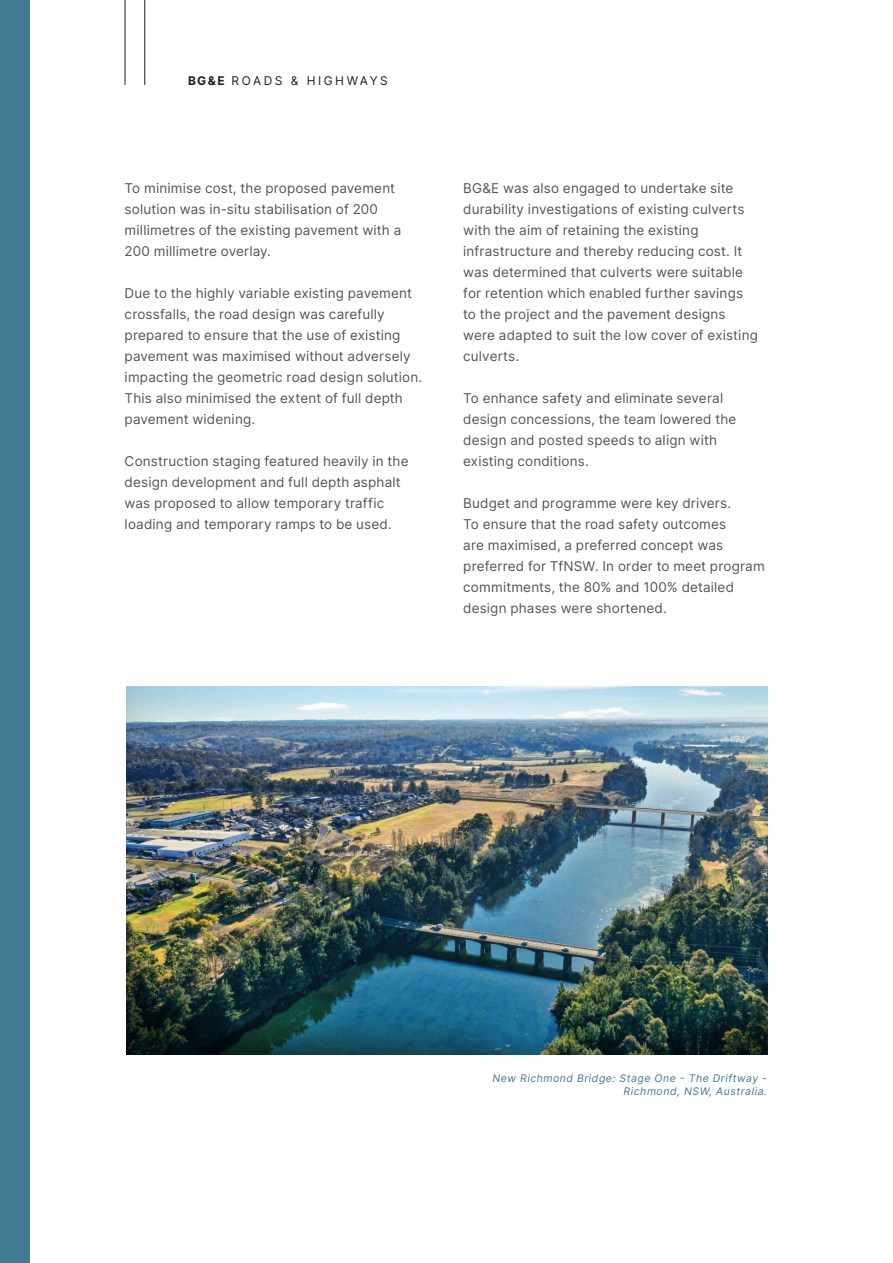
<style>
.page{position:relative;width:893px;height:1263px;background:#fff}
.page>*{position:absolute;margin:0;border:0;box-sizing:border-box;transform-origin:0 0}
.Body_Text_BG_E{font:13.5px/21px "Inter";letter-spacing:.01em;color:#52555a}
.t1{font:12px "Inter";letter-spacing:.21em;color:#231f20}
.t2{font:10.5px "Inter";letter-spacing:.05em;color:#3f7a96}
</style>
<div class="page">
<img style="left:126px;top:686px;width:641px;height:368px">
<hr style="left:125px;top:0;width:1px;height:85px;background:#231f20">
<div style="left:0;top:0;width:30px;height:1263px;background:#427a94"></div>
<hr style="left:144px;top:0;width:1px;height:85px;background:#231f20">
<p class="t1" style="left:188px;top:72px;width:201px">BG&amp;E ROADS &amp; HIGHWAYS</p>
<p class="Body_Text_BG_E" style="left:125px;top:177px;width:278px">To minimise cost, the proposed pavement solution was in-situ stabilisation of 200 millimetres of the existing pavement with a 200 millimetre overlay.</p>
<p class="Body_Text_BG_E" style="left:125px;top:282px;width:299px">Due to the highly variable existing pavement crossfalls, the road design was carefully prepared to ensure that the use of existing pavement was maximised without adversely impacting the geometric road design solution.<br>This also minimised the extent of full depth pavement widening.</p>
<p class="Body_Text_BG_E" style="left:125px;top:450px;width:285px">Construction staging featured heavily in the design development and full depth asphalt was proposed to allow temporary traffic loading and temporary ramps to be used.</p>
<p class="Body_Text_BG_E" style="left:463px;top:177px;width:296px">BG&amp;E was also engaged to undertake site durability investigations of existing culverts with the aim of retaining the existing infrastructure and thereby reducing cost. It was determined that culverts were suitable for retention which enabled further savings to the project and the pavement designs were adapted to suit the low cover of existing culverts.</p>
<p class="Body_Text_BG_E" style="left:463px;top:387px;width:275px">To enhance safety and eliminate several design concessions, the team lowered the design and posted speeds to align with existing conditions.</p>
<p class="Body_Text_BG_E" style="left:463px;top:492px;width:303px">Budget and programme were key drivers.<br>To ensure that the road safety outcomes<br>are maximised, a preferred concept was preferred for TfNSW. In order to meet program commitments, the 80% and 100% detailed design phases were shortened.</p>
<p class="t2" style="left:493px;top:1070px;width:276px">New Richmond Bridge: Stage One - The Driftway -</p>
<p class="t2" style="left:624px;top:1084px;width:145px">Richmond, NSW, Australia.</p>
</div>
